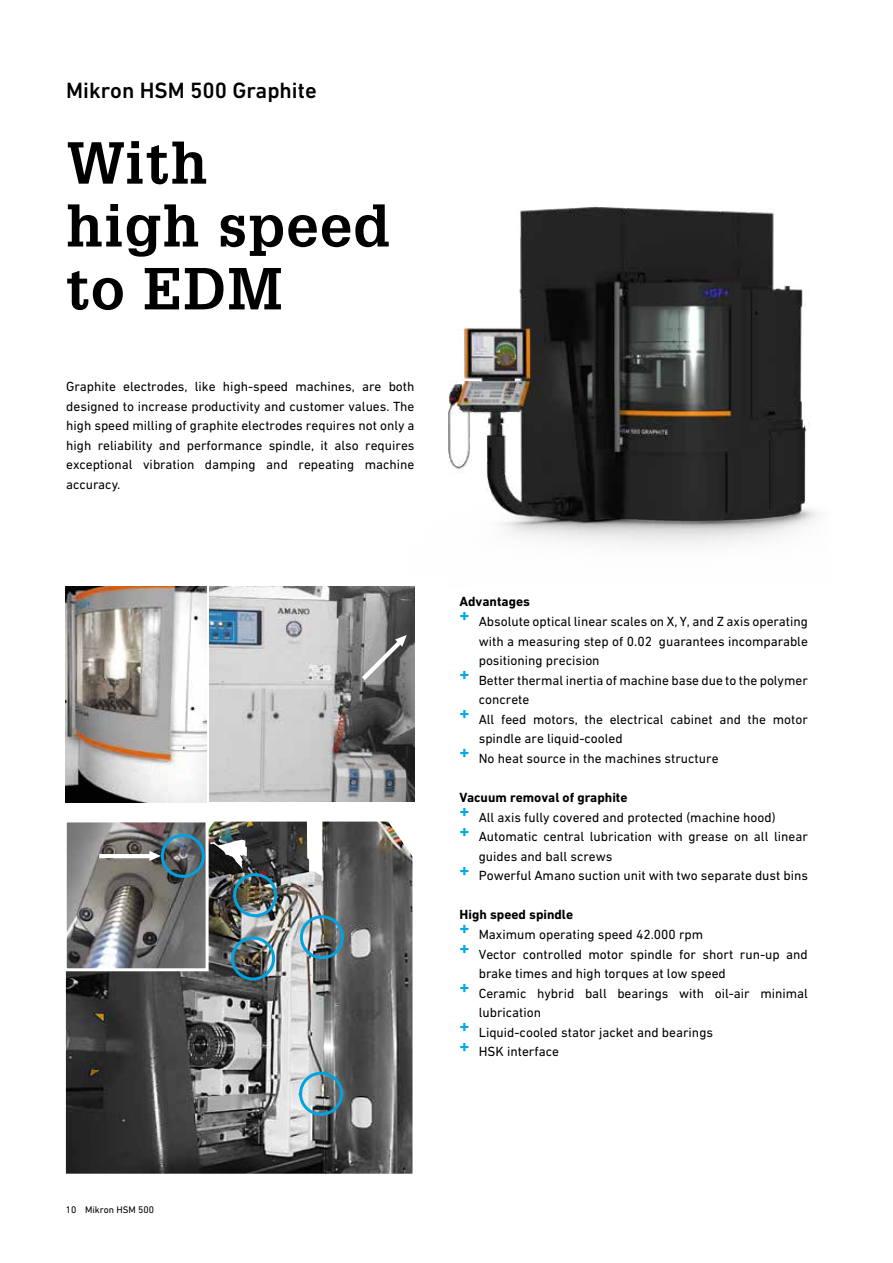
<style>
.page{position:relative;width:893px;height:1263px;background:#fff}
.page>*{position:absolute;margin:0;border:0;box-sizing:border-box;transform-origin:0 0}
.t1{font:700 57.9px/62.8px "Glypha LT Pro";letter-spacing:.025em;color:#000}
.t2{font:500 22.5px "DIN Next W1 G";color:#000}
.t3{font:13.5px/19.5px "DIN Next W1 G";color:#000;text-align:justify}
.t4{font:700 13.5px "DIN Next W1 G";color:#000}
.t5{font:9.75px "DIN Next W1 G";color:#000}
</style>
<div class="page">
<img style="left:407px;top:206px;width:411px;height:475px">
<img style="left:210px;top:587px;width:204px;height:214px">
<img style="left:66px;top:587px;width:140px;height:215px">
<img style="left:66px;top:821px;width:346px;height:353px">
<img style="left:68px;top:823px;width:137px;height:144px">
<div style="left:64px;top:819px;width:145px;height:152px;border:3px solid #fff"></div>
<div style="left:161px;top:834px;width:44px;height:44px;border:3px solid #00a3e0;border-radius:50%"></div>
<div style="left:233px;top:873px;width:44px;height:44px;border:3px solid #00a3e0;border-radius:50%"></div>
<div style="left:300px;top:915px;width:44px;height:44px;border:3px solid #00a3e0;border-radius:50%"></div>
<div style="left:231px;top:936px;width:44px;height:44px;border:3px solid #00a3e0;border-radius:50%"></div>
<div style="left:299px;top:1072px;width:44px;height:44px;border:3px solid #00a3e0;border-radius:50%"></div>
<svg style="left:99px;top:851px;width:62px;height:10px"></svg>
<svg style="left:362px;top:635px;width:45px;height:45px;background:#8b8b8b"></svg>
<h2 class="t2" style="left:66px;top:77px;width:252px">Mikron HSM 500 Graphite</h2>
<h1 class="t1" style="left:66px;top:130px;width:325px">With<br>high speed to EDM</h1>
<p class="t3" style="left:66px;top:377px;width:350px">Graphite electrodes, like high-speed machines, are both designed to increase productivity and customer values. The high speed milling of graphite electrodes requires not only a high reliability and performance spindle, it also requires exceptional vibration damping and repeating machine accuracy.</p>
<p class="t4" style="left:460px;top:594px;width:72px">Advantages</p>
<p class="t3" style="left:460px;top:611px;width:350px"><sup>+</sup> Absolute optical linear scales on X, Y, and Z axis operating</p>
<p class="t3" style="left:479px;top:631px;width:331px">with a measuring step of 0.02 guarantees incomparable</p>
<p class="t3" style="left:479px;top:651px;width:122px">positioning precision</p>
<p class="t3" style="left:460px;top:670px;width:350px"><sup>+</sup> Better thermal inertia of machine base due to the polymer</p>
<p class="t3" style="left:479px;top:690px;width:52px">concrete</p>
<p class="t3" style="left:460px;top:709px;width:350px"><sup>+</sup> All feed motors, the electrical cabinet and the motor</p>
<p class="t3" style="left:479px;top:729px;width:146px">spindle are liquid-cooled</p>
<p class="t3" style="left:460px;top:748px;width:260px"><sup>+</sup> No heat source in the machines structure</p>
<p class="t4" style="left:460px;top:789px;width:169px">Vacuum removal of graphite</p>
<p class="t3" style="left:460px;top:807px;width:317px"><sup>+</sup> All axis fully covered and protected (machine hood)</p>
<p class="t3" style="left:460px;top:827px;width:350px"><sup>+</sup> Automatic central lubrication with grease on all linear</p>
<p class="t3" style="left:479px;top:846px;width:135px">guides and ball screws</p>
<p class="t3" style="left:460px;top:866px;width:350px"><sup>+</sup> Powerful Amano suction unit with two separate dust bins</p>
<p class="t4" style="left:460px;top:907px;width:115px">High speed spindle</p>
<p class="t3" style="left:460px;top:924px;width:245px"><sup>+</sup> Maximum operating speed 42.000 rpm</p>
<p class="t3" style="left:460px;top:944px;width:350px"><sup>+</sup> Vector controlled motor spindle for short run-up and</p>
<p class="t3" style="left:479px;top:963px;width:249px">brake times and high torques at low speed</p>
<p class="t3" style="left:460px;top:983px;width:350px"><sup>+</sup> Ceramic hybrid ball bearings with oil-air minimal</p>
<p class="t3" style="left:479px;top:1003px;width:64px">lubrication</p>
<p class="t3" style="left:460px;top:1022px;width:255px"><sup>+</sup> Liquid-cooled stator jacket and bearings</p>
<p class="t3" style="left:460px;top:1042px;width:101px"><sup>+</sup> HSK interface</p>
<p class="t5" style="left:66px;top:1204px;width:90px">10 Mikron HSM 500</p>
</div>
